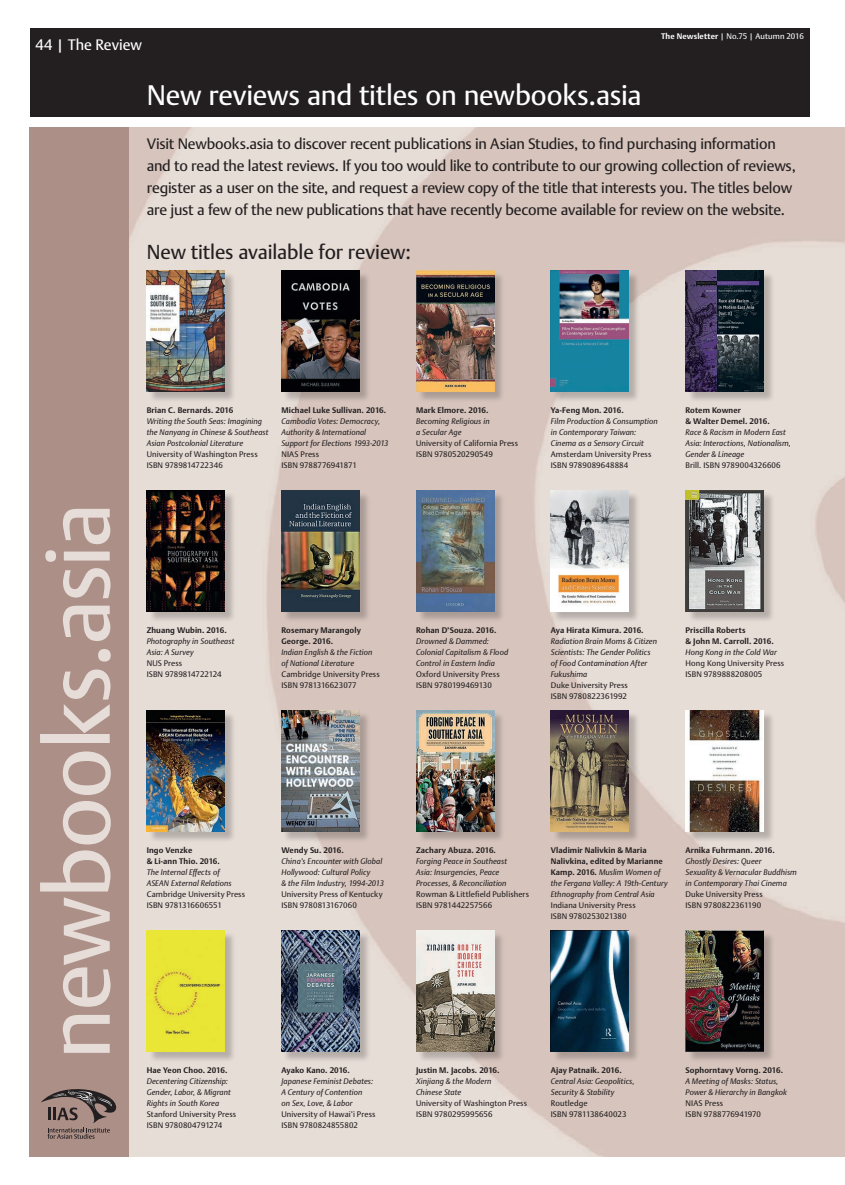
<style>
.page{position:relative;width:845px;height:1185px;background:#fff}
.page>*{position:absolute;margin:0;border:0;box-sizing:border-box;transform-origin:0 0}
.t1{font:90px "DTL Argo TPRO";letter-spacing:-.02em;color:#e6dcd8}
.t2{font:28px "DTL Argo TPRO";letter-spacing:-.01em;color:#fff}
.t3{font:20px "DTL Argo TPRO";letter-spacing:-.01em;color:#231f20}
.t4{font:15px/22px "DTL Argo TPRO";letter-spacing:-.015em;color:#231f20}
.t5{font:15px "DTL Argo TPRO";letter-spacing:-.005em;color:#fff}
.t6{font:italic 8px/11px "DTL Argo TPRO";letter-spacing:.01em;color:#231f20}
.t7{font:8px/11px "DTL Argo TPRO";letter-spacing:.01em;color:#231f20}
.t8{font:700 8px/11px "DTL Argo TPRO";letter-spacing:.01em;color:#231f20}
.t9{font:8px "DTL Argo TPRO";letter-spacing:.01em;color:#fff}
.s1{font-weight:700}
.s2{font-weight:700;font-style:normal}
</style>
<div class="page">
<img style="left:129px;top:127px;width:716px;height:1030px">
<div style="left:30px;top:28px;width:779px;height:88px;background:#231f20"></div>
<div style="left:30px;top:127px;width:99px;height:1030px;background:#ac8f87"></div>
<div style="left:417px;top:272px;width:89px;height:131px;background:#231f20;opacity:.25"></div>
<img style="left:416px;top:270px;width:78px;height:121px">
<div style="left:417px;top:712px;width:89px;height:131px;background:#231f20;opacity:.25"></div>
<img style="left:416px;top:710px;width:78px;height:121px">
<div style="left:148px;top:272px;width:88px;height:131px;background:#231f20;opacity:.25"></div>
<img style="left:147px;top:270px;width:78px;height:121px">
<div style="left:148px;top:712px;width:88px;height:131px;background:#231f20;opacity:.25"></div>
<img style="left:147px;top:710px;width:78px;height:121px">
<div style="left:687px;top:272px;width:88px;height:131px;background:#231f20;opacity:.25"></div>
<img style="left:686px;top:270px;width:78px;height:121px">
<div style="left:687px;top:712px;width:88px;height:131px;background:#231f20;opacity:.25"></div>
<img style="left:686px;top:710px;width:78px;height:121px">
<div style="left:283px;top:272px;width:88px;height:131px;background:#231f20;opacity:.25"></div>
<img style="left:281px;top:270px;width:78px;height:121px">
<div style="left:283px;top:712px;width:88px;height:131px;background:#231f20;opacity:.25"></div>
<img style="left:281px;top:710px;width:78px;height:121px">
<div style="left:283px;top:492px;width:88px;height:131px;background:#231f20;opacity:.25"></div>
<img style="left:281px;top:490px;width:78px;height:121px">
<div style="left:283px;top:932px;width:88px;height:131px;background:#231f20;opacity:.25"></div>
<img style="left:281px;top:930px;width:78px;height:121px">
<div style="left:552px;top:272px;width:88px;height:131px;background:#231f20;opacity:.25"></div>
<img style="left:551px;top:270px;width:78px;height:121px">
<div style="left:552px;top:712px;width:88px;height:131px;background:#231f20;opacity:.25"></div>
<img style="left:551px;top:710px;width:78px;height:121px">
<div style="left:552px;top:492px;width:88px;height:131px;background:#231f20;opacity:.25"></div>
<img style="left:551px;top:490px;width:78px;height:121px">
<div style="left:552px;top:932px;width:88px;height:131px;background:#231f20;opacity:.25"></div>
<img style="left:551px;top:930px;width:78px;height:121px">
<div style="left:148px;top:492px;width:88px;height:131px;background:#231f20;opacity:.25"></div>
<img style="left:147px;top:490px;width:78px;height:121px">
<div style="left:148px;top:932px;width:88px;height:131px;background:#231f20;opacity:.25"></div>
<img style="left:147px;top:930px;width:78px;height:121px">
<div style="left:417px;top:492px;width:89px;height:131px;background:#231f20;opacity:.25"></div>
<img style="left:416px;top:490px;width:78px;height:121px">
<div style="left:417px;top:932px;width:89px;height:131px;background:#231f20;opacity:.25"></div>
<img style="left:416px;top:930px;width:78px;height:121px">
<div style="left:687px;top:492px;width:88px;height:131px;background:#231f20;opacity:.25"></div>
<img style="left:686px;top:490px;width:78px;height:121px">
<div style="left:687px;top:932px;width:88px;height:131px;background:#231f20;opacity:.25"></div>
<img style="left:686px;top:930px;width:78px;height:121px">
<svg style="left:41px;top:1089px;width:76px;height:50px"></svg>
<h3 class="t5" style="left:35px;top:36px;width:108px">44 | The Review</h3>
<h2 class="t2" style="left:147px;top:79px;width:496px">New reviews and titles on newbooks.asia</h2>
<p class="t9" style="left:661px;top:32px;width:144px"><span class="s1">The Newsletter</span> | No.75 | Autumn 2016</p>
<p class="t4" style="left:147px;top:133px;width:650px">Visit Newbooks.asia to discover recent publications in Asian Studies, to find purchasing information and to read the latest reviews. If you too would like to contribute to our growing collection of reviews, register as a user on the site, and request a review copy of the title that interests you. The titles below are just a few of the new publications that have recently become available for review on the website.</p>
<h3 class="t3" style="left:147px;top:240px;width:266px">New titles available for review:</h3>
<h1 class="t1" style="left:24px;top:1059px;width:558px;rotate:-90deg">newbooks.asia</h1>
<p class="t8" style="left:147px;top:405px;width:88px">Brian C. Bernards. 2016</p>
<p class="t6" style="left:147px;top:416px;width:123px">Writing the South Seas: Imagining the Nanyang in Chinese &amp; Southeast<br>Asian Postcolonial Literature</p>
<p class="t7" style="left:147px;top:449px;width:112px">University of Washington Press<br>ISBN 9789814722346</p>
<p class="t8" style="left:281px;top:405px;width:106px">Michael Luke Sullivan. 2016.</p>
<p class="t6" style="left:281px;top:416px;width:109px">Cambodia Votes: Democracy,<br>Authority &amp; International<br>Support for Elections 1993-2013</p>
<p class="t7" style="left:281px;top:449px;width:77px">NIAS Press<br>ISBN 9788776941871</p>
<p class="t8" style="left:416px;top:405px;width:74px">Mark Elmore. 2016.</p>
<p class="t6" style="left:416px;top:416px;width:75px">Becoming Religious in a Secular Age</p>
<p class="t7" style="left:416px;top:438px;width:103px">University of California Press<br>ISBN 9780520290549</p>
<p class="t8" style="left:551px;top:405px;width:75px">Ya-Feng Mon. 2016.</p>
<p class="t6" style="left:551px;top:416px;width:109px">Film Production &amp; Consumption in Contemporary Taiwan:<br>Cinema as a Sensory Circuit</p>
<p class="t7" style="left:551px;top:449px;width:102px">Amsterdam University Press<br>ISBN 9789089648884</p>
<p class="t8" style="left:685px;top:405px;width:86px">Rotem Kowner<br>&amp; Walter Demel. 2016.</p>
<p class="t6" style="left:685px;top:427px;width:107px">Race &amp; Racism in Modern East<br>Asia: Interactions, Nationalism,<br>Gender &amp; Lineage</p>
<p class="t7" style="left:685px;top:460px;width:97px">Brill. ISBN 9789004326606</p>
<p class="t8" style="left:147px;top:625px;width:81px">Zhuang Wubin. 2016.</p>
<p class="t6" style="left:147px;top:636px;width:89px">Photography in Southeast<br>Asia: A Survey</p>
<p class="t7" style="left:147px;top:658px;width:76px">NUS Press<br>ISBN 9789814722124</p>
<p class="t8" style="left:281px;top:625px;width:81px">Rosemary Marangoly<br>George. 2016.</p>
<p class="t6" style="left:281px;top:647px;width:93px">Indian English &amp; the Fiction of National Literature</p>
<p class="t7" style="left:281px;top:669px;width:100px">Cambridge University Press<br>ISBN 9781316623077</p>
<p class="t8" style="left:416px;top:625px;width:82px">Rohan D’Souza. 2016.</p>
<p class="t6" style="left:416px;top:636px;width:94px">Drowned &amp; Dammed:<br>Colonial Capitalism &amp; Flood<br>Control in Eastern India</p>
<p class="t7" style="left:416px;top:669px;width:85px">Oxford University Press<br>ISBN 9780199469130</p>
<p class="t8" style="left:551px;top:625px;width:94px">Aya Hirata Kimura. 2016.</p>
<p class="t6" style="left:551px;top:636px;width:108px">Radiation Brain Moms &amp; Citizen<br>Scientists: The Gender Politics of Food Contamination After<br>Fukushima</p>
<p class="t7" style="left:551px;top:680px;width:79px">Duke University Press<br>ISBN 9780822361992</p>
<p class="t8" style="left:685px;top:625px;width:90px">Priscilla Roberts<br>&amp; John M. Carroll. 2016.</p>
<p class="t6" style="left:685px;top:647px;width:93px">Hong Kong in the Cold War</p>
<p class="t7" style="left:685px;top:658px;width:100px">Hong Kong University Press<br>ISBN 9789888208005</p>
<p class="t8" style="left:147px;top:845px;width:75px">Ingo Venzke<br>&amp; Li-ann Thio. 2016.</p>
<p class="t6" style="left:147px;top:867px;width:86px">The Internal Effects of<br>ASEAN External Relations</p>
<p class="t7" style="left:147px;top:889px;width:100px">Cambridge University Press<br>ISBN 9781316606551</p>
<p class="t8" style="left:281px;top:845px;width:64px">Wendy Su. 2016.</p>
<p class="t6" style="left:281px;top:856px;width:104px">China’s Encounter with Global<br>Hollywood: Cultural Policy<br>&amp; the Film Industry, 1994-2013</p>
<p class="t7" style="left:281px;top:889px;width:103px">University Press of Kentucky<br>ISBN 9780813167060</p>
<p class="t8" style="left:416px;top:845px;width:81px">Zachary Abuza. 2016.</p>
<p class="t6" style="left:416px;top:856px;width:92px">Forging Peace in Southeast<br>Asia: Insurgencies, Peace<br>Processes, &amp; Reconciliation</p>
<p class="t7" style="left:416px;top:889px;width:114px">Rowman &amp; Littlefield Publishers<br>ISBN 9781442257566</p>
<p class="t6" style="left:551px;top:845px;width:119px"><span class="s2">Vladimir Nalivkin &amp; Maria<br>Nalivkina, edited by Marianne<br>Kamp. 2016.</span> Muslim Women of the Fergana Valley: A 19th-Century<br>Ethnography from Central Asia</p>
<p class="t7" style="left:551px;top:900px;width:86px">Indiana University Press<br>ISBN 9780253021380</p>
<p class="t8" style="left:685px;top:845px;width:91px">Arnika Fuhrmann. 2016.</p>
<p class="t6" style="left:685px;top:856px;width:113px">Ghostly Desires: Queer<br>Sexuality &amp; Vernacular Buddhism in Contemporary Thai Cinema</p>
<p class="t7" style="left:685px;top:889px;width:79px">Duke University Press<br>ISBN 9780822361190</p>
<p class="t8" style="left:147px;top:1065px;width:82px">Hae Yeon Choo. 2016.</p>
<p class="t6" style="left:147px;top:1076px;width:86px">Decentering Citizenship:<br>Gender, Labor, &amp; Migrant<br>Rights in South Korea</p>
<p class="t7" style="left:147px;top:1109px;width:91px">Stanford University Press<br>ISBN 9780804791274</p>
<p class="t8" style="left:281px;top:1065px;width:70px">Ayako Kano. 2016.</p>
<p class="t6" style="left:281px;top:1076px;width:93px">Japanese Feminist Debates:<br>A Century of Contention<br>on Sex, Love, &amp; Labor</p>
<p class="t7" style="left:281px;top:1109px;width:95px">University of Hawai’i Press<br>ISBN 9780824855802</p>
<p class="t8" style="left:416px;top:1065px;width:85px">Justin M. Jacobs. 2016.</p>
<p class="t6" style="left:416px;top:1076px;width:77px">Xinjiang &amp; the Modern<br>Chinese State</p>
<p class="t7" style="left:416px;top:1098px;width:112px">University of Washington Press<br>ISBN 9780295995656</p>
<p class="t8" style="left:551px;top:1065px;width:72px">Ajay Patnaik. 2016.</p>
<p class="t6" style="left:551px;top:1076px;width:85px">Central Asia: Geopolitics,<br>Security &amp; Stability</p>
<p class="t7" style="left:551px;top:1098px;width:77px">Routledge<br>ISBN 9781138640023</p>
<p class="t8" style="left:685px;top:1065px;width:99px">Sophorntavy Vorng. 2016.</p>
<p class="t6" style="left:685px;top:1076px;width:103px">A Meeting of Masks: Status,<br>Power &amp; Hierarchy in Bangkok</p>
<p class="t7" style="left:685px;top:1098px;width:77px">NIAS Press<br>ISBN 9788776941970</p>
</div>
